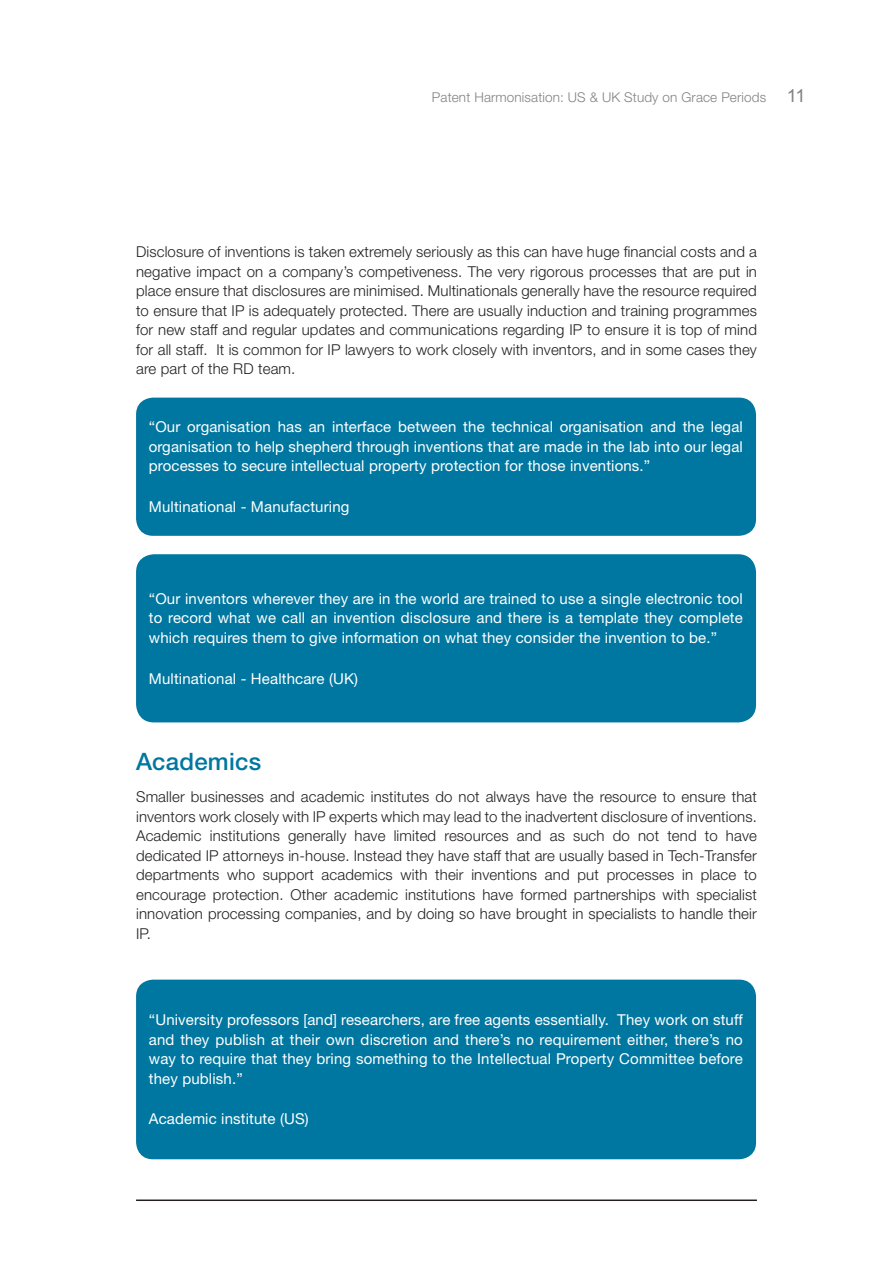
<style>
.page{position:relative;width:893px;height:1263px;background:#fff}
.page>*{position:absolute;margin:0;border:0;box-sizing:border-box;transform-origin:0 0}
.t1{font:500 24px "Helvetica Neue LT Std";letter-spacing:.01em;color:#0077a0}
.t2{font:300 15px/19.5px "Helvetica Neue LT Std";letter-spacing:.01em;color:#231f20;text-align:justify}
.t3{font:15px/19.5px "Helvetica Neue LT Std";letter-spacing:.01em;color:#fff;text-align:justify}
.t4{font:300 13.5px "Helvetica Neue LT Std";letter-spacing:.01em;color:#808285}
.s1{font-family:"Arial";font-weight:400;font-size:18px}
</style>
<div class="page">
<hr style="left:136px;top:1199px;width:621px;height:2px;background:#231f20">
<div style="left:136px;top:979px;width:620px;height:180px;background:#0077a0;border-radius:17px"></div>
<div style="left:136px;top:398px;width:620px;height:138px;background:#0077a0;border-radius:17px"></div>
<div style="left:136px;top:554px;width:620px;height:168px;background:#0077a0;border-radius:18px"></div>
<p class="t4" style="left:432px;top:89px;width:375px">Patent Harmonisation: US &amp; UK Study on Grace Periods <span class="s1">11</span></p>
<p class="t2" style="left:136px;top:242px;width:622px">Disclosure of inventions is taken extremely seriously as this can have huge financial costs and a negative impact on a company’s competiveness. The very rigorous processes that are put in place ensure that disclosures are minimised. Multinationals generally have the resource required to ensure that IP is adequately protected. There are usually induction and training programmes for new staff and regular updates and communications regarding IP to ensure it is top of mind for all staff. It is common for IP lawyers to work closely with inventors, and in some cases they are part of the RD team.</p>
<p class="t3" style="left:149px;top:417px;width:596px">“Our organisation has an interface between the technical organisation and the legal organisation to help shepherd through inventions that are made in the lab into our legal processes to secure intellectual property protection for those inventions.”</p>
<p class="t3" style="left:149px;top:497px;width:202px">Multinational - Manufacturing</p>
<p class="t3" style="left:149px;top:588px;width:595px">“Our inventors wherever they are in the world are trained to use a single electronic tool to record what we call an invention disclosure and there is a template they complete which requires them to give information on what they consider the invention to be.”</p>
<p class="t3" style="left:149px;top:668px;width:211px">Multinational - Healthcare (UK)</p>
<h2 class="t1" style="left:136px;top:747px;width:127px">Academics</h2>
<p class="t2" style="left:136px;top:787px;width:622px">Smaller businesses and academic institutes do not always have the resource to ensure that inventors work closely with IP experts which may lead to the inadvertent disclosure of inventions.<br>Academic institutions generally have limited resources and as such do not tend to have dedicated IP attorneys in-house. Instead they have staff that are usually based in Tech-Transfer departments who support academics with their inventions and put processes in place to encourage protection. Other academic institutions have formed partnerships with specialist innovation processing companies, and by doing so have brought in specialists to handle their IP.</p>
<p class="t3" style="left:149px;top:1010px;width:595px">“University professors [and] researchers, are free agents essentially. They work on stuff and they publish at their own discretion and there’s no requirement either, there’s no way to require that they bring something to the Intellectual Property Committee before they publish.”</p>
<p class="t3" style="left:149px;top:1109px;width:161px">Academic institute (US)</p>
</div>
